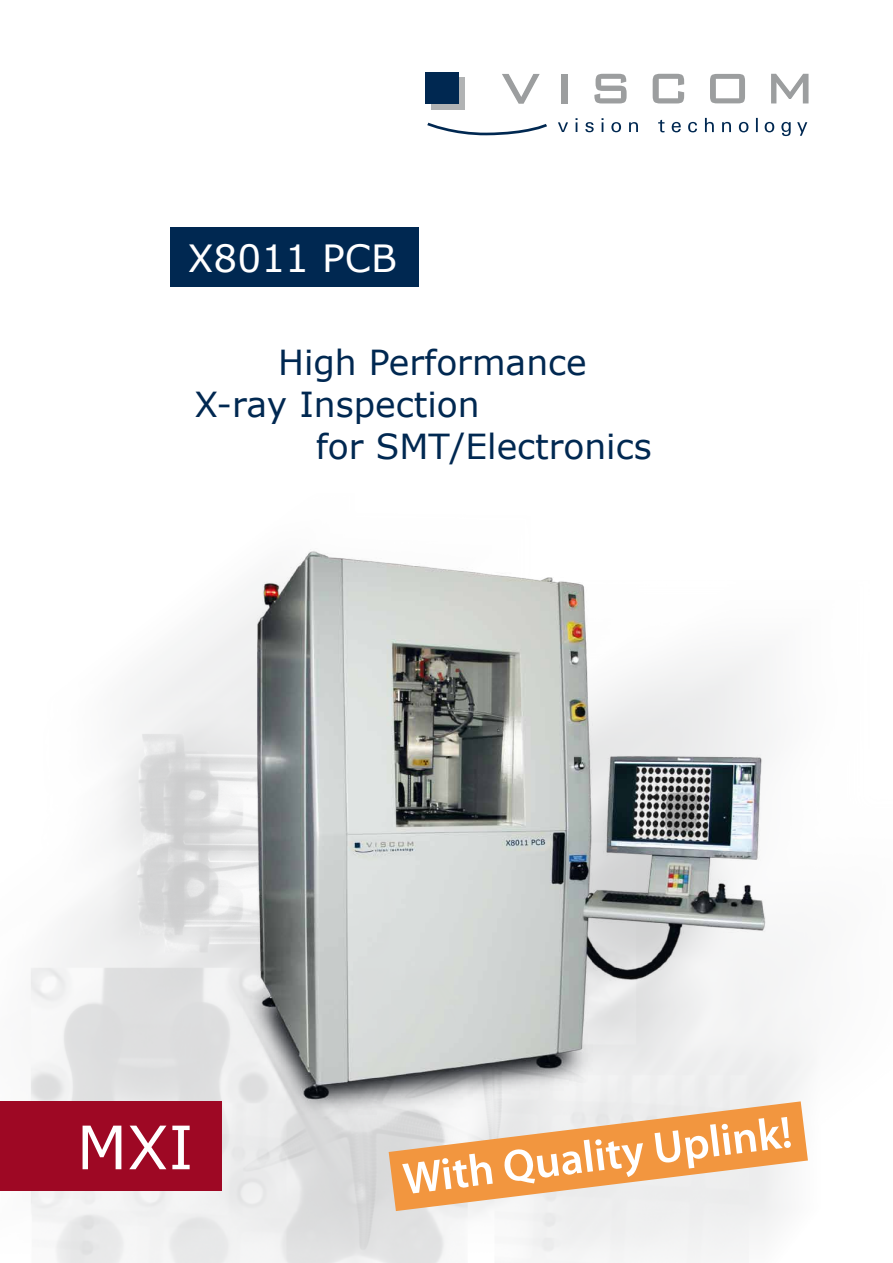
<style>
.page{position:relative;width:893px;height:1263px;background:#fff}
.page>*{position:absolute;margin:0;border:0;box-sizing:border-box;transform-origin:0 0}
.bro_-Negativbalken_T{font:60px "Verdana";color:#fff}
.t1{font:600 45px "Myriad Pro";color:#fff}
.t2{font:37.5px "Verdana";color:#fff}
._01_Headline_Titel{font:34.5px "Verdana";color:#002851}
</style>
<div class="page">
<img style="left:30px;top:653px;width:779px;height:610px">
<div style="left:170px;top:227px;width:249px;height:60px;background:#002851"></div>
<div style="left:431px;top:78px;width:34px;height:32px;background:#b1b3b4"></div>
<svg style="left:502px;top:74px;width:38px;height:30px"></svg>
<div style="left:561px;top:74px;width:6px;height:29px;background:#9c9e9f"></div>
<svg style="left:594px;top:74px;width:33px;height:29px"></svg>
<svg style="left:653px;top:74px;width:31px;height:29px"></svg>
<svg style="left:771px;top:74px;width:37px;height:29px"></svg>
<svg style="left:558px;top:122px;width:10px;height:10px"></svg>
<svg style="left:575px;top:118px;width:2px;height:14px"></svg>
<svg style="left:585px;top:122px;width:9px;height:10px"></svg>
<svg style="left:601px;top:118px;width:2px;height:14px"></svg>
<svg style="left:611px;top:122px;width:10px;height:10px"></svg>
<svg style="left:629px;top:122px;width:9px;height:10px"></svg>
<div style="left:425px;top:72px;width:33px;height:32px;background:#002851"></div>
<svg style="left:427px;top:123px;width:120px;height:13px"></svg>
<svg style="left:658px;top:120px;width:6px;height:12px"></svg>
<svg style="left:672px;top:122px;width:9px;height:10px"></svg>
<svg style="left:688px;top:122px;width:9px;height:10px"></svg>
<svg style="left:705px;top:118px;width:9px;height:14px"></svg>
<svg style="left:722px;top:122px;width:9px;height:10px"></svg>
<svg style="left:739px;top:122px;width:9px;height:10px"></svg>
<svg style="left:756px;top:118px;width:2px;height:14px"></svg>
<svg style="left:765px;top:122px;width:9px;height:10px"></svg>
<svg style="left:781px;top:122px;width:10px;height:14px"></svg>
<svg style="left:797px;top:122px;width:10px;height:14px"></svg>
<svg style="left:710px;top:74px;width:35px;height:29px"></svg>
<div style="left:0;top:1101px;width:221px;height:90px;background:#9e0824"></div>
<img style="left:186px;top:549px;width:622px;height:588px">
<svg style="left:389px;top:1101px;width:419px;height:110px;background:#efbd8f"></svg>
<p class="t2" style="left:188px;top:232px;width:210px">X8011 PCB</p>
<p class="_01_Headline_Titel" style="left:278px;top:339px;width:310px">High Performance</p>
<p class="_01_Headline_Titel" style="left:194px;top:381px;width:287px">X-ray Inspection</p>
<p class="_01_Headline_Titel" style="left:316px;top:423px;width:337px">for SMT/Electronics</p>
<p class="bro_-Negativbalken_T" style="left:77px;top:1106px;width:118px">MXI</p>
<p class="t1" style="left:400px;top:1151px;width:393px;rotate:-7deg">With Quality Uplink!</p>
</div>
